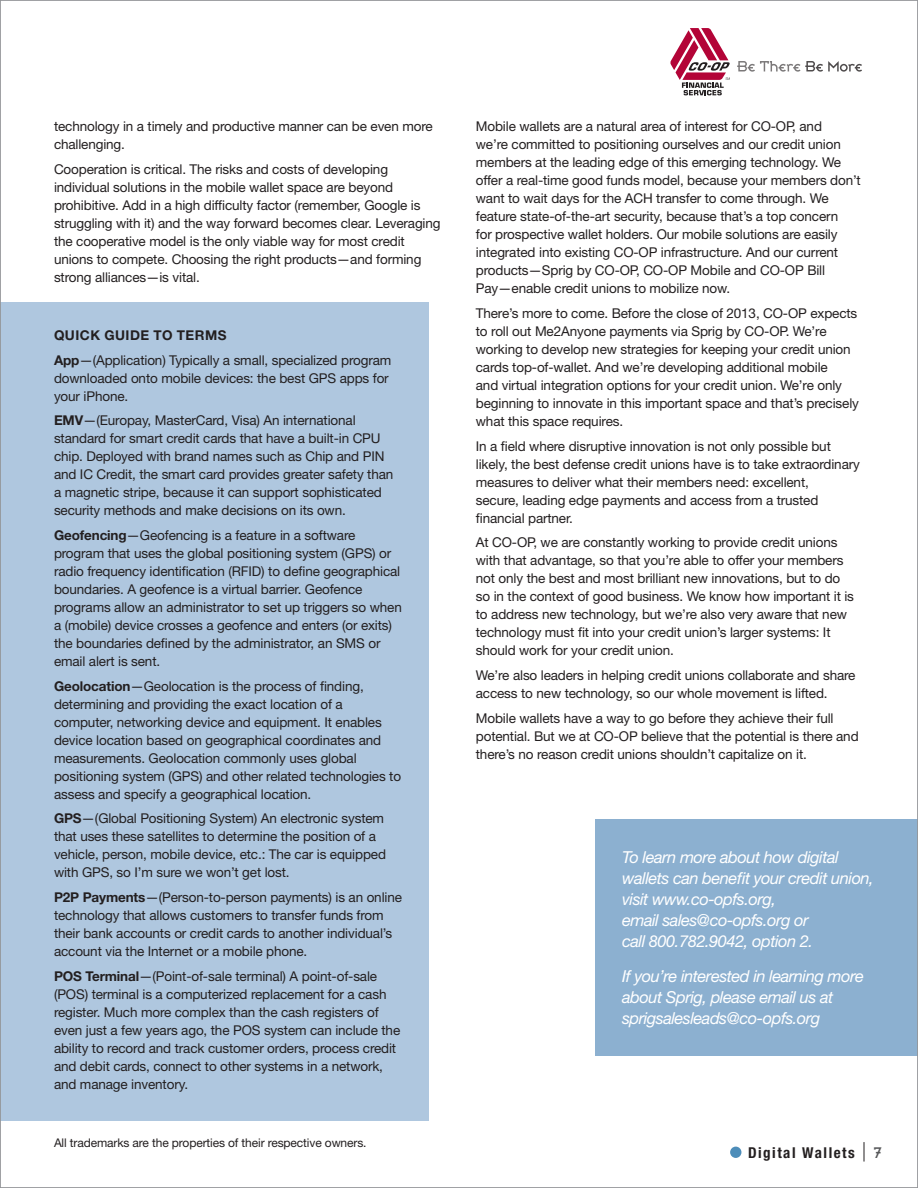
<style>
.page{position:relative;width:918px;height:1188px;background:#fff}
.page>*{position:absolute;margin:0;border:0;box-sizing:border-box;transform-origin:0 0}
.t1{font:italic 16.5px/21px "Helvetica Neue";letter-spacing:-.03em;color:#fff}
.t2{font:700 condensed 15px "Helvetica Neue";letter-spacing:.1em;color:#231f20}
.t3{font:13.5px/18px "Helvetica Neue LT Std";letter-spacing:-.01em;color:#231f20}
.t4{font:12px "Helvetica Neue LT Std";letter-spacing:-.01em;color:#231f20}
.s1{font-weight:700}
.s2{font-family:"Broadband ICG";font-weight:400;font-stretch:normal;color:#57585a}
</style>
<div class="page">
<div style="left:730px;top:1147px;width:11px;height:11px;background:#4d8db9;border-radius:50%"></div>
<svg style="left:670px;top:28px;width:60px;height:67px"></svg>
<svg style="left:737px;top:61px;width:125px;height:11px"></svg>
<svg style="left:864px;top:1142px;width:1px;height:20px"></svg>
<div style="left:595px;top:819px;width:323px;height:236px;background:#8cb0d0"></div>
<div style="left:0;top:303px;width:429px;height:818px;background:#afc7df"></div>
<p class="t3" style="left:54px;top:117px;width:380px">technology in a timely and productive manner can be even more challenging.</p>
<p class="t3" style="left:54px;top:160px;width:388px">Cooperation is critical. The risks and costs of developing individual solutions in the mobile wallet space are beyond prohibitive. Add in a high difficulty factor (remember, Google is struggling with it) and the way forward becomes clear. Leveraging the cooperative model is the only viable way for most credit unions to compete. Choosing the right products—and forming strong alliances—is vital.</p>
<p class="t3" style="left:54px;top:322px;width:339px;line-height:24.8px"><span class="s1">QUICK GUIDE TO TERMS<br>App</span>—(Application) Typically a small, specialized program</p>
<p class="t3" style="left:54px;top:369px;width:336px">downloaded onto mobile devices: the best GPS apps for your iPhone.</p>
<p class="t3" style="left:54px;top:411px;width:341px"><span class="s1">EMV</span>—(Europay, MasterCard, Visa) An international standard for smart credit cards that have a built-in CPU chip. Deployed with brand names such as Chip and PIN and IC Credit, the smart card provides greater safety than a magnetic stripe, because it can support sophisticated security methods and make decisions on its own.</p>
<p class="t3" style="left:54px;top:526px;width:349px"><span class="s1">Geofencing</span>—Geofencing is a feature in a software program that uses the global positioning system (GPS) or radio frequency identification (RFID) to define geographical boundaries. A geofence is a virtual barrier. Geofence programs allow an administrator to set up triggers so when a (mobile) device crosses a geofence and enters (or exits) the boundaries defined by the administrator, an SMS or email alert is sent.</p>
<p class="t3" style="left:54px;top:677px;width:349px"><span class="s1">Geolocation</span>—Geolocation is the process of finding, determining and providing the exact location of a computer, networking device and equipment. It enables device location based on geographical coordinates and measurements. Geolocation commonly uses global positioning system (GPS) and other related technologies to assess and specify a geographical location.</p>
<p class="t3" style="left:54px;top:809px;width:334px"><span class="s1">GPS</span>—(Global Positioning System) An electronic system that uses these satellites to determine the position of a vehicle, person, mobile device, etc.: The car is equipped with GPS, so I’m sure we won’t get lost.</p>
<p class="t3" style="left:54px;top:888px;width:350px"><span class="s1">P2P Payments</span>—(Person-to-person payments) is an online technology that allows customers to transfer funds from their bank accounts or credit cards to another individual’s account via the Internet or a mobile phone.</p>
<p class="t3" style="left:54px;top:967px;width:348px"><span class="s1">POS Terminal</span>—(Point-of-sale terminal) A point-of-sale (POS) terminal is a computerized replacement for a cash register. Much more complex than the cash registers of even just a few years ago, the POS system can include the ability to record and track customer orders, process credit and debit cards, connect to other systems in a network, and manage inventory.</p>
<p class="t4" style="left:54px;top:1135px;width:314px">All trademarks are the properties of their respective owners.</p>
<p class="t3" style="left:476px;top:117px;width:386px">Mobile wallets are a natural area of interest for CO-OP, and<br>we’re committed to positioning ourselves and our credit union members at the leading edge of this emerging technology. We offer a real-time good funds model, because your members don’t want to wait days for the ACH transfer to come through. We feature state-of-the-art security, because that’s a top concern<br>for prospective wallet holders. Our mobile solutions are easily integrated into existing CO-OP infrastructure. And our current products—Sprig by CO-OP, CO-OP Mobile and CO-OP Bill Pay—enable credit unions to mobilize now.</p>
<p class="t3" style="left:476px;top:304px;width:385px">There’s more to come. Before the close of 2013, CO-OP expects to roll out Me2Anyone payments via Sprig by CO-OP. We’re working to develop new strategies for keeping your credit union cards top‑of‑wallet. And we’re developing additional mobile<br>and virtual integration options for your credit union. We’re only beginning to innovate in this important space and that’s precisely what this space requires.</p>
<p class="t3" style="left:476px;top:437px;width:386px">In a field where disruptive innovation is not only possible but likely, the best defense credit unions have is to take extraordinary measures to deliver what their members need: excellent,<br>secure, leading edge payments and access from a trusted financial partner.</p>
<p class="t3" style="left:476px;top:533px;width:380px">At CO-OP, we are constantly working to provide credit unions with that advantage, so that you’re able to offer your members not only the best and most brilliant new innovations, but to do so in the context of good business. We know how important it is to address new technology, but we’re also very aware that new technology must fit into your credit union’s larger systems: It should work for your credit union.</p>
<p class="t3" style="left:476px;top:666px;width:381px">We’re also leaders in helping credit unions collaborate and share access to new technology, so our whole movement is lifted.</p>
<p class="t3" style="left:476px;top:709px;width:384px">Mobile wallets have a way to go before they achieve their full potential. But we at CO-OP believe that the potential is there and there’s no reason credit unions shouldn’t capitalize on it.</p>
<p class="t1" style="left:622px;top:847px;width:253px">To learn more about how digital wallets can benefit your credit union, visit www.co-opfs.org,<br>email sales@co-opfs.org or<br>call 800.782.9042, option 2.</p>
<p class="t1" style="left:622px;top:965px;width:243px">If you’re interested in learning more about Sprig, please email us at sprigsalesleads@co-opfs.org</p>
<p class="t2" style="left:748px;top:1144px;width:136px">Digital Wallets <span class="s2">7</span></p>
</div>
